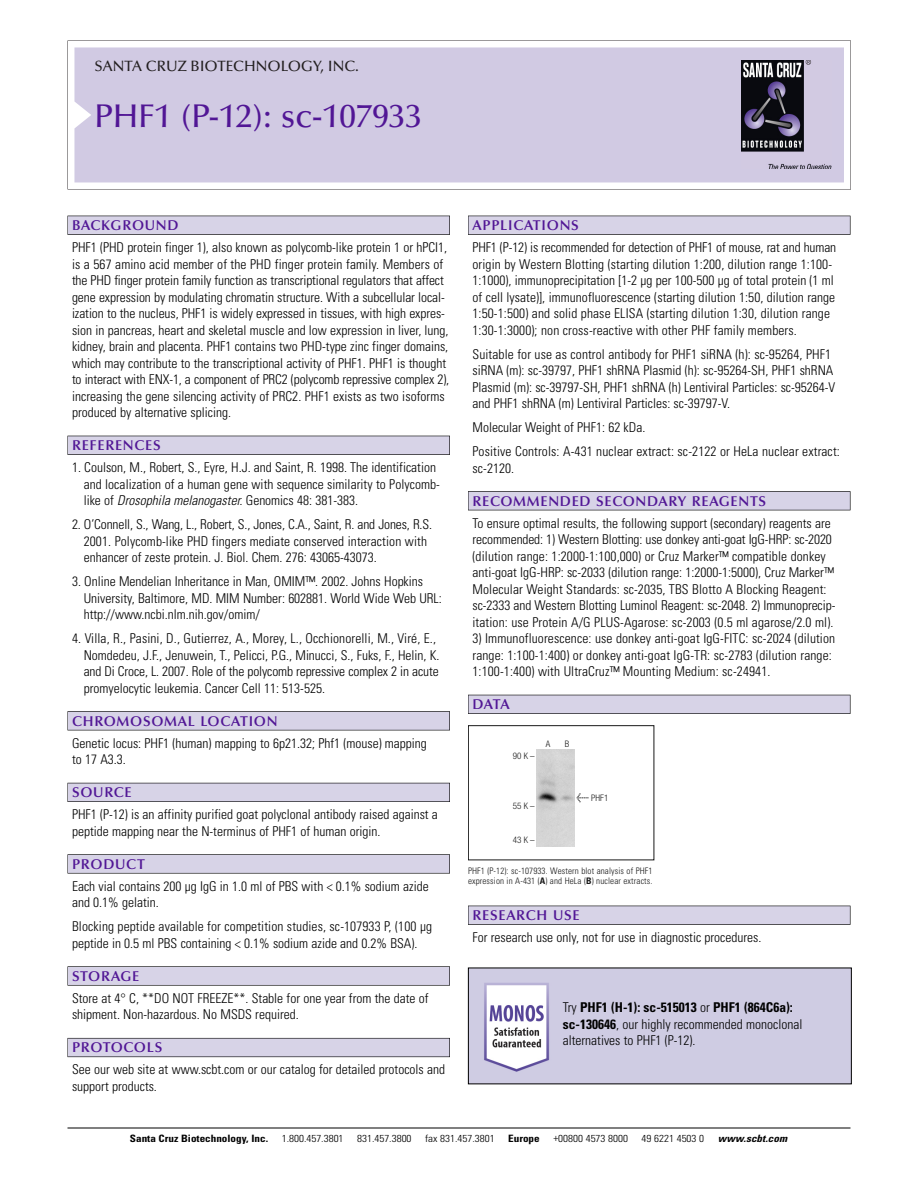
<style>
.page{position:relative;width:918px;height:1188px;background:#fff}
.page>*{position:absolute;margin:0;border:0;box-sizing:border-box;transform-origin:0 0}
.t1{font:500 33px "Optima";color:#511695}
.t2{font:500 15px "Optima";color:#231f20}
.t3{font:600 14.25px "Optima";letter-spacing:.05em;color:#511695}
.t4{font:300 condensed 13.5px/16.5px "Univers";color:#000}
.t5{font:300 condensed 10.2px "Univers";color:#000;scale:1.1 1}
.t6{font:700 condensed 10.2px "Univers";color:#000;scale:1.1 1}
.t7{font:italic 700 condensed 10.2px "Univers";letter-spacing:.005em;color:#000;scale:1.1 1}
.t8{font:9px/10.5px "Univers Condensed Light+CWJNOH";letter-spacing:.015em;color:#191919}
.t9{font:9px "Helvetica Neue Light Cond+CLCEPZ";color:#191919}
.s1{font-style:italic}
.s2{font-family:"Meta Plus Book Roman+SPGAPJ";font-size:10.5px}
.s3{font-family:"Univers Condensed Bold+DLKGAH"}
.s4{font-weight:700}
</style>
<div class="page">
<svg style="left:68px;top:40px;width:783px;height:149px"></svg>
<div style="left:74px;top:47px;width:770px;height:135px;background:#d1cae3"></div>
<img style="left:741px;top:60px;width:90px;height:108px">
<div style="left:68px;top:216px;width:382px;height:19px;background:#525155"></div>
<div style="left:68px;top:216px;width:381px;height:18px;background:#d7d3e7"></div>
<div style="left:68px;top:436px;width:382px;height:19px;background:#515055"></div>
<div style="left:68px;top:436px;width:381px;height:18px;background:#d7d3e7"></div>
<div style="left:68px;top:711px;width:382px;height:19px;background:#545357"></div>
<div style="left:68px;top:712px;width:381px;height:18px;background:#d7d3e7"></div>
<div style="left:68px;top:783px;width:382px;height:19px;background:#54535a"></div>
<div style="left:68px;top:783px;width:381px;height:18px;background:#d7d3e7"></div>
<svg style="left:68px;top:854px;width:382px;height:20px"></svg>
<div style="left:68px;top:855px;width:381px;height:18px;background:#d7d3e7"></div>
<div style="left:68px;top:966px;width:382px;height:20px;background:#626263"></div>
<div style="left:68px;top:967px;width:381px;height:18px;background:#d7d3e7"></div>
<div style="left:68px;top:1038px;width:382px;height:19px;background:#66646d"></div>
<div style="left:68px;top:1039px;width:381px;height:18px;background:#d7d3e7"></div>
<div style="left:468px;top:216px;width:382px;height:19px;background:#525155"></div>
<div style="left:468px;top:216px;width:382px;height:18px;background:#d7d3e7"></div>
<div style="left:468px;top:491px;width:382px;height:19px;background:#525155"></div>
<div style="left:468px;top:492px;width:382px;height:18px;background:#d7d3e7"></div>
<div style="left:468px;top:695px;width:382px;height:19px;background:#525158"></div>
<div style="left:468px;top:695px;width:382px;height:18px;background:#d7d3e7"></div>
<div style="left:468px;top:906px;width:382px;height:19px;background:#525155"></div>
<div style="left:468px;top:906px;width:382px;height:18px;background:#d7d3e7"></div>
<hr style="left:68px;top:1128px;width:782px;height:1px;background:#000">
<div style="left:468px;top:725px;width:186px;height:135px;border:1px solid #191919"></div>
<img style="left:537px;top:750px;width:37px;height:97px">
<img style="left:470px;top:970px;width:380px;height:112px">
<p class="t2" style="left:94px;top:61px;width:266px">SANTA CRUZ BIOTECHNOLOGY, INC.</p>
<h1 class="t1" style="left:94px;top:103px;width:329px">PHF1 (P-12): sc-107933</h1>
<p class="t3" style="left:72px;top:219px;width:108px">BACKGROUND</p>
<p class="t4" style="left:72px;top:240px;width:379px">PHF1 (PHD protein finger 1), also known as polycomb-like protein 1 or hPCI1, is a 567 amino acid member of the PHD finger protein family. Members of the PHD finger protein family function as transcriptional regulators that affect gene expression by modulating chromatin structure. With a subcellular local&shy;ization to the nucleus, PHF1 is widely expressed in tissues, with high expres&shy;sion in pancreas, heart and skeletal muscle and low expression in liver, lung, kidney, brain and placenta. PHF1 contains two PHD-type zinc finger domains, which may contribute to the transcriptional activity of PHF1. PHF1 is thought to interact with ENX-1, a component of PRC2 (polycomb repressive complex 2), increasing the gene silencing activity of PRC2. PHF1 exists as two isoforms produced by alternative splicing.</p>
<p class="t3" style="left:72px;top:440px;width:90px">REFERENCES</p>
<p class="t4" style="left:84px;top:460px;width:358px;text-indent:-12px">1. Coulson, M., Robert, S., Eyre, H.J. and Saint, R. 1998. The identification and localization of a human gene with sequence similarity to Polycomb&shy;like of <span class="s1">Drosophila melanogaster.</span> Genomics 48: 381-383.</p>
<p class="t4" style="left:84px;top:517px;width:350px;text-indent:-12px">2. O’Connell, S., Wang, L., Robert, S., Jones, C.A., Saint, R. and Jones, R.S.<br>2001. Polycomb-like PHD fingers mediate conserved interaction with enhancer of zeste protein. J. Biol. Chem. 276: 43065-43073.</p>
<p class="t4" style="left:84px;top:574px;width:360px;text-indent:-12px">3. Online Mendelian Inheritance in Man, OMIM™. 2002. Johns Hopkins<br>University, Baltimore, MD. MIM Number: 602881. World Wide Web URL: http://www.ncbi.nlm.nih.gov/omim/</p>
<p class="t4" style="left:84px;top:631px;width:357px;text-indent:-12px">4. Villa, R., Pasini, D., Gutierrez, A., Morey, L., Occhionorelli, M., Viré, E., Nomdedeu, J.F., Jenuwein, T., Pelicci, P.G., Minucci, S., Fuks, F., Helin, K. and Di Croce, L. 2007. Role of the polycomb repressive complex 2 in acute promyelocytic leukemia. Cancer Cell 11: 513-525.</p>
<p class="t3" style="left:72px;top:715px;width:207px">CHROMOSOMAL LOCATION</p>
<p class="t4" style="left:72px;top:736px;width:356px">Genetic locus: PHF1 (human) mapping to 6p21.32; Phf1 (mouse) mapping to 17 A3.3.</p>
<p class="t3" style="left:72px;top:787px;width:61px">SOURCE</p>
<p class="t4" style="left:72px;top:807px;width:367px">PHF1 (P-12) is an affinity purified goat polyclonal antibody raised against a peptide mapping near the N-terminus of PHF1 of human origin.</p>
<p class="t3" style="left:72px;top:858px;width:74px">PRODUCT</p>
<p class="t4" style="left:72px;top:879px;width:358px">Each vial contains 200 µg IgG in 1.0 ml of PBS with &lt; 0.1% sodium azide and 0.1% gelatin.</p>
<p class="t4" style="left:72px;top:919px;width:362px">Blocking peptide available for competition studies, sc-107933 P, (100 µg peptide in 0.5 ml PBS containing &lt; 0.1% sodium azide and 0.2% BSA).</p>
<p class="t3" style="left:72px;top:970px;width:69px">STORAGE</p>
<p class="t4" style="left:72px;top:991px;width:358px">Store at 4° C, **DO NOT FREEZE**. Stable for one year from the date of shipment. Non-hazardous. No MSDS required.</p>
<p class="t3" style="left:72px;top:1042px;width:92px">PROTOCOLS</p>
<p class="t4" style="left:72px;top:1063px;width:375px">See our web site at www.scbt.com or our catalog for detailed protocols and support products.</p>
<p class="t3" style="left:473px;top:219px;width:108px">APPLICATIONS</p>
<p class="t4" style="left:473px;top:240px;width:365px">PHF1 (P-12) is recommended for detection of PHF1 of mouse, rat and human origin by Western Blotting (starting dilution 1:200, dilution range 1:100- 1:1000), immunoprecipitation [1-2 µg per 100-500 µg of total protein (1 ml of cell lysate)], immunofluorescence (starting dilution 1:50, dilution range 1:50-1:500) and solid phase ELISA (starting dilution 1:30, dilution range 1:30-1:3000); non cross-reactive with other PHF family members.</p>
<p class="t4" style="left:473px;top:347px;width:364px">Suitable for use as control antibody for PHF1 siRNA (h): sc-95264, PHF1 siRNA (m): sc-39797, PHF1 shRNA Plasmid (h): sc-95264-SH, PHF1 shRNA Plasmid (m): sc-39797-SH, PHF1 shRNA (h) Lentiviral Particles: sc-95264-V and PHF1 shRNA (m) Lentiviral Particles: sc-39797-V.</p>
<p class="t4" style="left:473px;top:416px;width:369px;line-height:24px">Molecular Weight of PHF1: 62 kDa.<br>Positive Controls: A-431 nuclear extract: sc-2122 or HeLa nuclear extract:</p>
<p class="t4" style="left:473px;top:461px;width:43px">sc-2120.</p>
<p class="t3" style="left:473px;top:495px;width:295px">RECOMMENDED SECONDARY REAGENTS</p>
<p class="t4" style="left:473px;top:516px;width:364px">To ensure optimal results, the following support (secondary) reagents are recommended: 1) Western Blotting: use donkey anti-goat IgG-HRP: sc-2020 (dilution range: 1:2000-1:100,000) or Cruz Marker™ compatible donkey anti-goat IgG-HRP: sc-2033 (dilution range: 1:2000-1:5000), Cruz Marker™ Molecular Weight Standards: sc-2035, TBS Blotto A Blocking Reagent: sc-2333 and Western Blotting Luminol Reagent: sc-2048. 2) Immunoprecip&shy;itation: use Protein A/G PLUS-Agarose: sc-2003 (0.5 ml agarose/2.0 ml).</p>
<p class="t4" style="left:473px;top:631px;width:364px">3) Immunofluorescence: use donkey anti-goat IgG-FITC: sc-2024 (dilution range: 1:100-1:400) or donkey anti-goat IgG-TR: sc-2783 (dilution range:<br>1:100-1:400) with UltraCruz™ Mounting Medium: sc-24941.</p>
<p class="t3" style="left:473px;top:699px;width:39px">DATA</p>
<p class="t9" style="left:513px;top:753px;width:23px">90K–</p>
<p class="t9" style="left:546px;top:740px;width:6px">A</p>
<p class="t9" style="left:565px;top:740px;width:6px">B</p>
<p class="t9" style="left:513px;top:802px;width:23px">55K–</p>
<p class="t9" style="left:513px;top:837px;width:23px">43K–</p>
<p class="t9" style="left:577px;top:795px;width:33px"><span class="s2">&lt;</span> PHF1</p>
<p class="t8" style="left:468px;top:866px;width:186px">PHF1 (P-12): sc-107933. Western blot analysis of PHF1 expression in A-431 (<span class="s3">A</span>) and HeLa (<span class="s3">B</span>) nuclear extracts.</p>
<p class="t3" style="left:473px;top:909px;width:109px">RESEARCH USE</p>
<p class="t4" style="left:473px;top:930px;width:290px">For research use only, not for use in diagnostic procedures.</p>
<p class="t4" style="left:563px;top:1000px;width:241px">Try <span class="s4">PHF1 (H-1): sc-515013</span> or <span class="s4">PHF1 (864C6a): sc-130646</span>, our highly recommended monoclonal alternatives to PHF1 (P-12).</p>
<p class="t6" style="left:130px;top:1135px;width:127px">Santa Cruz Biotechnology, Inc.</p>
<p class="t5" style="left:282px;top:1135px;width:58px">1.800.457.3801</p>
<p class="t5" style="left:357px;top:1135px;width:51px">831.457.3800</p>
<p class="t5" style="left:425px;top:1135px;width:65px">fax 831.457.3801</p>
<p class="t6" style="left:508px;top:1135px;width:30px">Europe</p>
<p class="t5" style="left:553px;top:1135px;width:69px">+00800 4573 8000</p>
<p class="t5" style="left:642px;top:1135px;width:58px">49 6221 4503 0</p>
<p class="t7" style="left:718px;top:1135px;width:64px">www.scbt.com</p>
</div>
